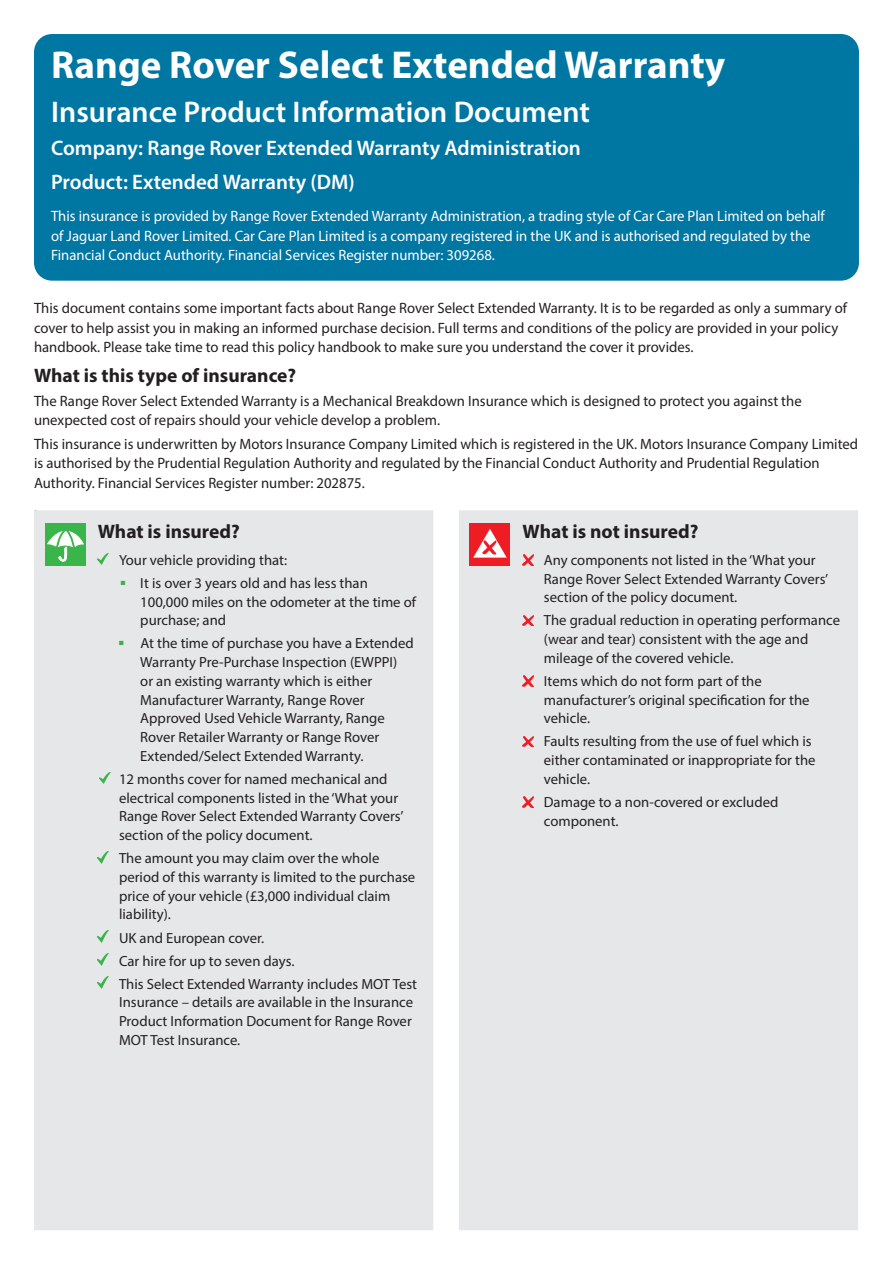
<style>
.page{position:relative;width:893px;height:1263px;background:#fff}
.page>*{position:absolute;margin:0;border:0;box-sizing:border-box;transform-origin:0 0}
.Form_title{font:700 39px "Myriad Pro";color:#fff}
.Company_Product_head{font:600 30px "Myriad Pro";color:#fff}
.Company_Product_head-2{font:600 21px "Myriad Pro";color:#fff}
.Cover_subhead{font:700 19.5px "Myriad Pro";color:#231f20}
.Form_intro{font:15px/19.5px "Myriad Pro";color:#231f20}
.Form_intro-2{font:15px/19.5px "Myriad Pro";color:#fff}
.Covered_bullets{font:14.7px/18.8px "Myriad Pro";color:#231f20}
.Covered_bullets-2{font:6px "Zapf Dingbats ITC";color:#40ae49}
</style>
<div class="page">
<div style="left:34px;top:34px;width:825px;height:247px;background:#0076a3;border-radius:18px"></div>
<div style="left:34px;top:510px;width:824px;height:720px;background:#e6e7e9"></div>
<div style="left:45px;top:523px;width:41px;height:43px;background:#3ab54a"></div>
<svg style="left:47px;top:526px;width:37px;height:35px"></svg>
<svg style="left:98px;top:553px;width:11px;height:12px"></svg>
<svg style="left:99px;top:772px;width:11px;height:12px"></svg>
<svg style="left:98px;top:851px;width:11px;height:12px"></svg>
<svg style="left:98px;top:930px;width:11px;height:12px"></svg>
<svg style="left:98px;top:953px;width:11px;height:12px"></svg>
<svg style="left:98px;top:976px;width:11px;height:12px"></svg>
<div style="left:469px;top:523px;width:41px;height:43px;background:#ee1d23"></div>
<svg style="left:473px;top:529px;width:34px;height:29px"></svg>
<svg style="left:523px;top:554px;width:10px;height:11px"></svg>
<svg style="left:523px;top:615px;width:10px;height:11px"></svg>
<svg style="left:523px;top:675px;width:10px;height:11px"></svg>
<svg style="left:523px;top:736px;width:10px;height:11px"></svg>
<svg style="left:523px;top:796px;width:10px;height:11px"></svg>
<p class="Form_title" style="left:51px;top:40px;width:676px">Range Rover Select Extended Warranty</p>
<p class="Company_Product_head" style="left:51px;top:92px;width:540px">Insurance Product Information Document</p>
<p class="Company_Product_head-2" style="left:51px;top:135px;width:531px">Company: Range Rover Extended Warranty Administration</p>
<p class="Company_Product_head-2" style="left:51px;top:169px;width:305px">Product: Extended Warranty (DM)</p>
<p class="Form_intro-2" style="left:51px;top:206px;width:775px">This insurance is provided by Range Rover Extended Warranty Administration, a trading style of Car Care Plan Limited on behalf of Jaguar Land Rover Limited. Car Care Plan Limited is a company registered in the UK and is authorised and regulated by the<br>Financial Conduct Authority. Financial Services Register number: 309268.</p>
<p class="Form_intro" style="left:34px;top:298px;width:815px">This document contains some important facts about Range Rover Select Extended Warranty. It is to be regarded as only a summary of cover to help assist you in making an informed purchase decision. Full terms and conditions of the policy are provided in your policy handbook. Please take time to read this policy handbook to make sure you understand the cover it provides.</p>
<p class="Cover_subhead" style="left:34px;top:363px;width:264px">What is this type of insurance?</p>
<p class="Form_intro" style="left:34px;top:391px;width:769px">The Range Rover Select Extended Warranty is a Mechanical Breakdown Insurance which is designed to protect you against the unexpected cost of repairs should your vehicle develop a problem.</p>
<p class="Form_intro" style="left:34px;top:434px;width:826px">This insurance is underwritten by Motors Insurance Company Limited which is registered in the UK. Motors Insurance Company Limited is authorised by the Prudential Regulation Authority and regulated by the Financial Conduct Authority and Prudential Regulation<br>Authority. Financial Services Register number: 202875.</p>
<p class="Form_intro" style="left:34px;top:497px;width:5px">.</p>
<p class="Cover_subhead" style="left:98px;top:518px;width:144px">What is insured?</p>
<p class="Covered_bullets" style="left:119px;top:550px;width:170px">Your vehicle providing that:</p>
<p class="Covered_bullets-2" style="left:121px;top:580px;width:6px">■</p>
<p class="Covered_bullets" style="left:140px;top:573px;width:277px">It is over 3 years old and has less than<br>100,000 miles on the odometer at the time of purchase; and</p>
<p class="Covered_bullets" style="left:140px;top:634px;width:275px;text-indent:-21px"><sup>■</sup> At the time of purchase you have a Extended Warranty Pre-Purchase Inspection (EWPPI) or an existing warranty which is either Manufacturer Warranty, Range Rover Approved Used Vehicle Warranty, Range Rover Retailer Warranty or Range Rover Extended/Select Extended Warranty.</p>
<p class="Covered_bullets" style="left:119px;top:769px;width:286px">12 months cover for named mechanical and electrical components listed in the ‘What your Range Rover Select Extended Warranty Covers’ section of the policy document.</p>
<p class="Covered_bullets" style="left:119px;top:849px;width:298px">The amount you may claim over the whole period of this warranty is limited to the purchase price of your vehicle (£3,000 individual claim liability).</p>
<p class="Covered_bullets" style="left:119px;top:928px;width:147px">UK and European cover.</p>
<p class="Covered_bullets" style="left:119px;top:951px;width:177px">Car hire for up to seven days.</p>
<p class="Covered_bullets" style="left:119px;top:974px;width:300px">This Select Extended Warranty includes MOT Test Insurance – details are available in the Insurance Product Information Document for Range Rover MOT Test Insurance.</p>
<p class="Cover_subhead" style="left:523px;top:518px;width:177px">What is not insured?</p>
<p class="Covered_bullets" style="left:544px;top:550px;width:286px">Any components not listed in the ‘What your<br>Range Rover Select Extended Warranty Covers’ section of the policy document.</p>
<p class="Covered_bullets" style="left:544px;top:611px;width:298px">The gradual reduction in operating performance (wear and tear) consistent with the age and mileage of the covered vehicle.</p>
<p class="Covered_bullets" style="left:544px;top:671px;width:267px">Items which do not form part of the manufacturer’s original specification for the vehicle.</p>
<p class="Covered_bullets" style="left:544px;top:732px;width:273px">Faults resulting from the use of fuel which is either contaminated or inappropriate for the vehicle.</p>
<p class="Covered_bullets" style="left:544px;top:792px;width:236px">Damage to a non-covered or excluded component.</p>
</div>
